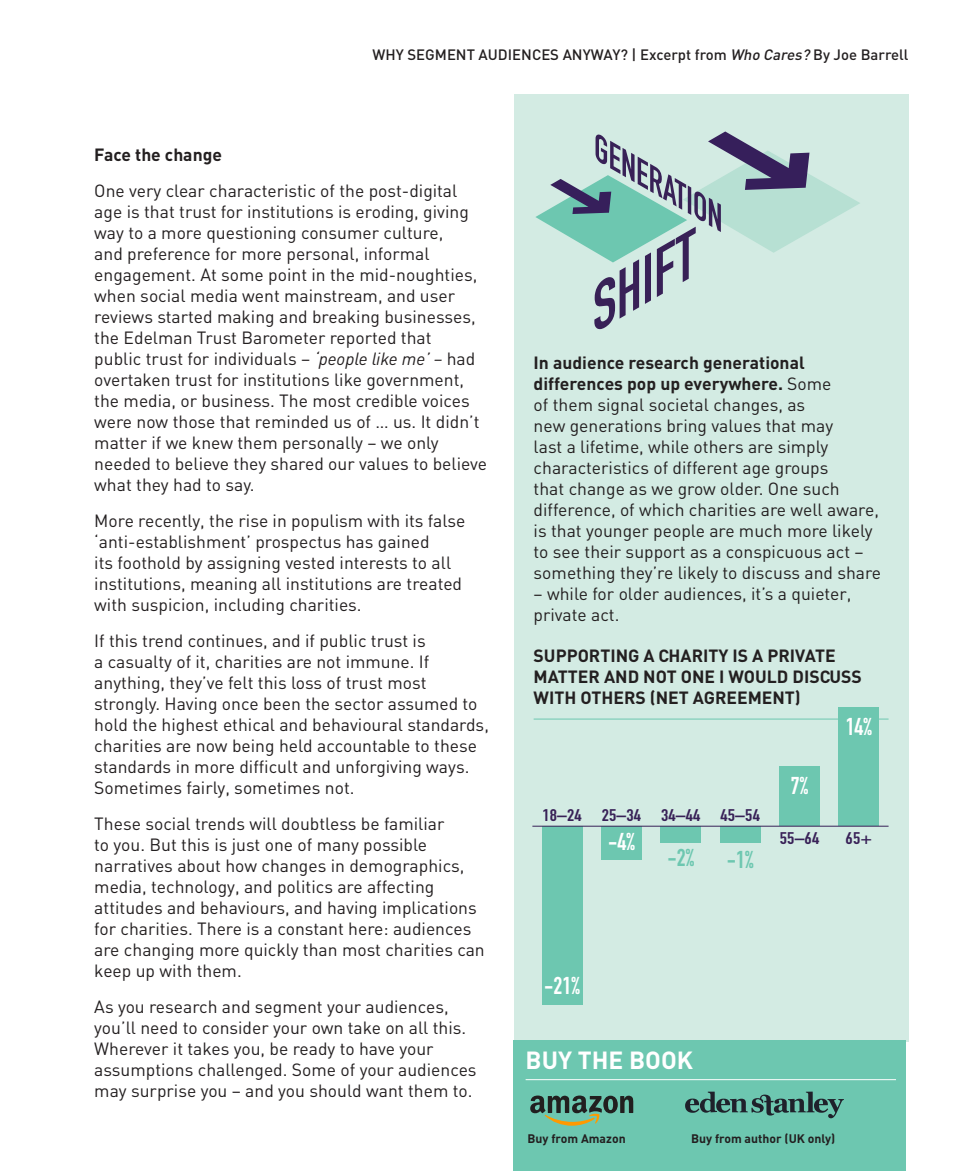
<style>
.page{position:relative;width:968px;height:1171px;background:#fff}
.page>*{position:absolute;margin:0;border:0;box-sizing:border-box;transform-origin:0 0}
.t1{font:italic 700 58.27px "DIN Condensed";color:#382157;scale:1.17 1}
.t2{font:italic 700 33.43px "DIN Condensed";color:#382157;scale:1.17 1}
.t3{font:700 24.5px "DIN";color:#fff}
.t4{font:700 23.97px "DIN Condensed";color:#fff}
.t5{font:700 23.97px "DIN Condensed";color:#6dc7b0}
.t6{font:17.5px/21px "DIN";color:#231f20}
.t7{font:700 17.5px/21px "DIN";color:#231f20}
.t8{font:700 16.62px "DIN Condensed";letter-spacing:.01em;color:#382157;scale:1.17 1}
.t9{font:500 14.88px "DIN";color:#231f20}
.t10{font:700 12.25px "DIN";color:#231f20}
.s1{font-style:italic}
.s2{font-family:"DIN Pro";font-style:italic}
.s3{font-weight:700}
</style>
<div class="page">
<div style="left:513px;top:94px;width:395px;height:948px;background:#d3ebe3"></div>
<hr style="left:533px;top:718px;width:355px;height:1px;background:#6dc7b0">
<div style="left:838px;top:707px;width:40px;height:119px;background:#6dc7b0"></div>
<div style="left:779px;top:766px;width:40px;height:60px;background:#6dc7b0"></div>
<div style="left:601px;top:826px;width:40px;height:34px;background:#6dc7b0"></div>
<div style="left:542px;top:826px;width:40px;height:179px;background:#6dc7b0"></div>
<div style="left:720px;top:826px;width:40px;height:17px;background:#6dc7b0"></div>
<div style="left:660px;top:826px;width:40px;height:17px;background:#6dc7b0"></div>
<hr style="left:532px;top:826px;width:356px;height:1px;background:#382157">
<svg style="left:535px;top:131px;width:325px;height:131px"></svg>
<div style="left:513px;top:1040px;width:392px;height:131px;background:#6dc7b0"></div>
<hr style="left:525px;top:1079px;width:370px;height:1px;background:#fff">
<svg style="left:530px;top:1095px;width:103px;height:30px"></svg>
<svg style="left:685px;top:1091px;width:158px;height:27px"></svg>
<p class="t9" style="left:372px;top:45px;width:537px">WHY SEGMENT AUDIENCES ANYWAY? | Excerpt from <span class="s1">Who Cares?</span> By Joe Barrell</p>
<p class="t7" style="left:94px;top:143px;width:129px">Face the change</p>
<p class="t6" style="left:94px;top:180px;width:394px">One very clear characteristic of the post-digital age is that trust for institutions is eroding, giving way to a more questioning consumer culture,<br>and preference for more personal, informal engagement. At some point in the mid-noughties, when social media went mainstream, and user reviews started making and breaking businesses, the Edelman Trust Barometer reported that<br>public trust for individuals – <span class="s2">‘people like me’ –</span> had overtaken trust for institutions like government, the media, or business. The most credible voices were now those that reminded us of … us. It didn’t matter if we knew them personally – we only needed to believe they shared our values to believe what they had to say.</p>
<p class="t6" style="left:94px;top:509px;width:372px">More recently, the rise in populism with its false ‘anti-establishment’ prospectus has gained<br>its foothold by assigning vested interests to all institutions, meaning all institutions are treated with suspicion, including charities.</p>
<p class="t6" style="left:94px;top:629px;width:396px">If this trend continues, and if public trust is<br>a casualty of it, charities are not immune. If anything, they’ve felt this loss of trust most strongly. Having once been the sector assumed to hold the highest ethical and behavioural standards, charities are now being held accountable to these standards in more difficult and unforgiving ways.<br>Sometimes fairly, sometimes not.</p>
<p class="t6" style="left:94px;top:812px;width:392px">These social trends will doubtless be familiar<br>to you. But this is just one of many possible narratives about how changes in demographics, media, technology, and politics are affecting attitudes and behaviours, and having implications for charities. There is a constant here: audiences are changing more quickly than most charities can keep up with them.</p>
<p class="t6" style="left:94px;top:995px;width:384px">As you research and segment your audiences, you’ll need to consider your own take on all this.<br>Wherever it takes you, be ready to have your assumptions challenged. Some of your audiences may surprise you – and you should want them to.</p>
<h2 class="t2" style="left:611px;top:129px;width:128px;rotate:30deg">GENERATION</h2>
<h1 class="t1" style="left:563px;top:282px;width:103px;rotate:-30deg">SHIFT</h1>
<p class="t6" style="left:533px;top:352px;width:349px"><span class="s3">In audience research generational differences pop up everywhere.</span> Some<br>of them signal societal changes, as<br>new generations bring values that may<br>last a lifetime, while others are simply characteristics of different age groups<br>that change as we grow older. One such difference, of which charities are well aware, is that younger people are much more likely to see their support as a conspicuous act – something they’re likely to discuss and share</p>
<p class="t6" style="left:533px;top:583px;width:319px">– while for older audiences, it’s a quieter, private act.</p>
<p class="t7" style="left:533px;top:644px;width:330px">SUPPORTING A CHARITY IS A PRIVATE<br>MATTER AND NOT ONE I WOULD DISCUSS<br>WITH OTHERS (NET AGREEMENT)</p>
<p class="t8" style="left:542px;top:803px;width:187px">18–24 25–34 34–44 45–54</p>
<h3 class="t4" style="left:608px;top:825px;width:28px">-4%</h3>
<h3 class="t5" style="left:667px;top:841px;width:28px">-2%</h3>
<h3 class="t5" style="left:726px;top:843px;width:28px">-1%</h3>
<h3 class="t4" style="left:790px;top:769px;width:19px">7%</h3>
<h3 class="t4" style="left:845px;top:710px;width:28px">14%</h3>
<p class="t8" style="left:779px;top:826px;width:35px">55–64</p>
<p class="t8" style="left:845px;top:826px;width:24px">65+</p>
<h3 class="t4" style="left:544px;top:970px;width:37px">-21%</h3>
<h3 class="t3" style="left:525px;top:1044px;width:169px">BUY THE BOOK</h3>
<p class="t10" style="left:527px;top:1131px;width:100px">Buy from Amazon</p>
<p class="t10" style="left:691px;top:1131px;width:146px">Buy from author (UK only)</p>
</div>
